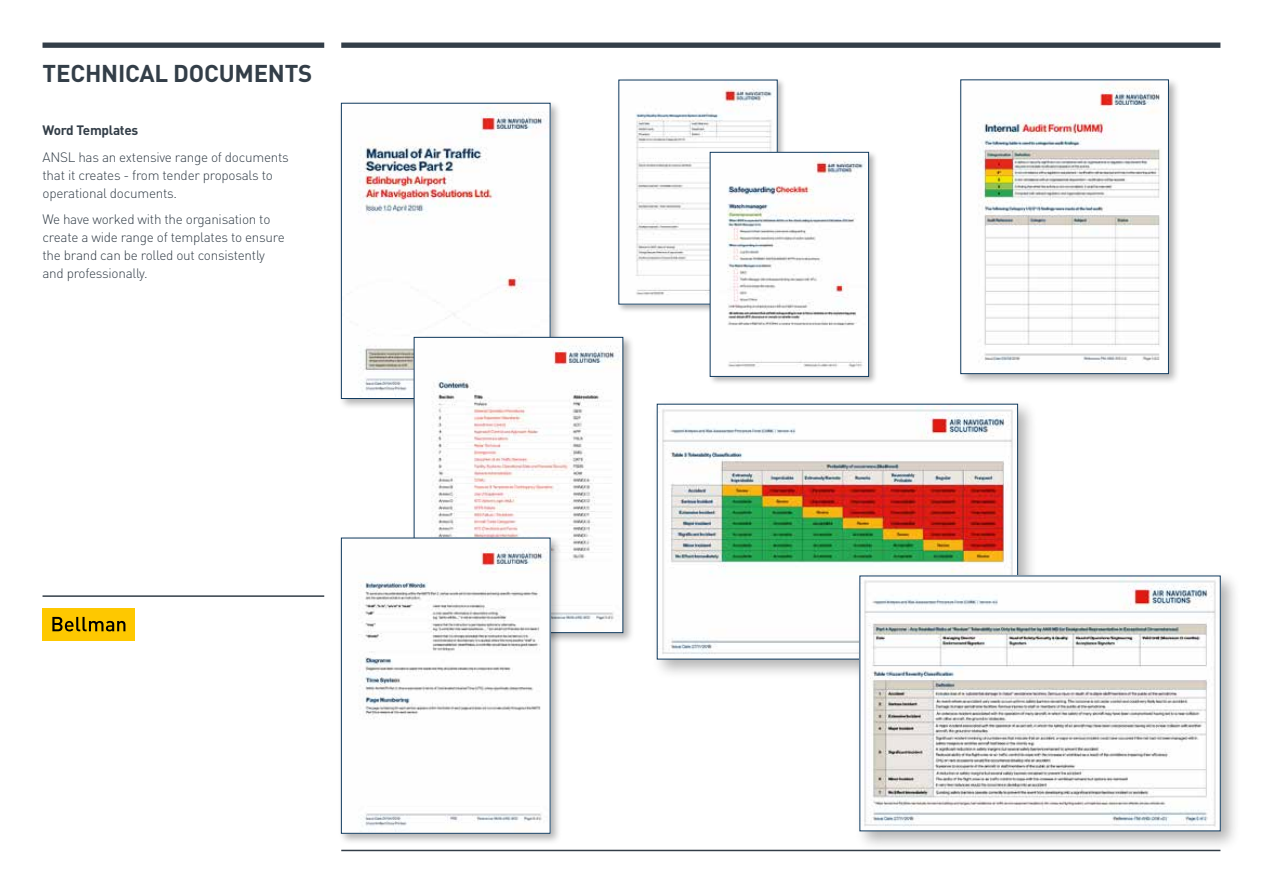
<style>
.page{position:relative;width:1263px;height:893px;background:#fff}
.page>*{position:absolute;margin:0;border:0;box-sizing:border-box;transform-origin:0 0}
.t1{font:700 24px "DIN Pro";letter-spacing:-.01em;color:#333e48}
.t2{font:300 13.5px/18px "DIN Pro";letter-spacing:-.02em;color:#333e48}
.t3{font:700 13.5px "DIN Pro";letter-spacing:-.02em;color:#333e48}
</style>
<div class="page">
<div style="left:43px;top:43px;width:281px;height:5px;background:#333e48"></div>
<div style="left:43px;top:608px;width:92px;height:32px;background:#fec800"></div>
<svg style="left:52px;top:617px;width:73px;height:14px"></svg>
<hr style="left:43px;top:595px;width:281px;height:2px;background:#333e48">
<hr style="left:341px;top:850px;width:879px;height:1px;background:#333e48">
<div style="left:341px;top:43px;width:879px;height:5px;background:#333e48"></div>
<div style="left:958px;top:77px;width:222px;height:308px;background:#000;opacity:.3"></div>
<img style="left:963px;top:82px;width:203px;height:290px">
<div style="left:616px;top:78px;width:170px;height:235px;background:#000;opacity:.3"></div>
<img style="left:621px;top:82px;width:154px;height:220px">
<div style="left:708px;top:150px;width:170px;height:235px;background:#000;opacity:.3"></div>
<img style="left:712px;top:154px;width:155px;height:220px">
<div style="left:710px;top:152px;width:159px;height:224px;border:1px solid #103a5e"></div>
<div style="left:339px;top:100px;width:223px;height:310px;background:#000;opacity:.3"></div>
<img style="left:343px;top:105px;width:205px;height:292px">
<div style="left:341px;top:103px;width:209px;height:296px;border:1px solid #103a5e"></div>
<div style="left:411px;top:334px;width:223px;height:310px;background:#000;opacity:.3"></div>
<img style="left:416px;top:339px;width:205px;height:292px">
<div style="left:414px;top:337px;width:209px;height:296px;border:1px solid #103a5e"></div>
<div style="left:339px;top:535px;width:223px;height:310px;background:#000;opacity:.3"></div>
<img style="left:343px;top:540px;width:205px;height:291px">
<div style="left:652px;top:399px;width:386px;height:281px;background:#000;opacity:.3"></div>
<img style="left:659px;top:406px;width:357px;height:251px">
<div style="left:855px;top:571px;width:386px;height:280px;background:#000;opacity:.3"></div>
<img style="left:862px;top:578px;width:356px;height:251px">
<h1 class="t1" style="left:43px;top:57px;width:271px">TECHNICAL DOCUMENTS</h1>
<p class="t3" style="left:43px;top:121px;width:97px">Word Templates</p>
<p class="t2" style="left:43px;top:147px;width:248px">ANSL has an extensive range of documents that it creates - from tender proposals to operational documents.</p>
<p class="t2" style="left:43px;top:210px;width:244px">We have worked with the organisation to create a wide range of templates to ensure the brand can be rolled out consistently and professionally.</p>
</div>
